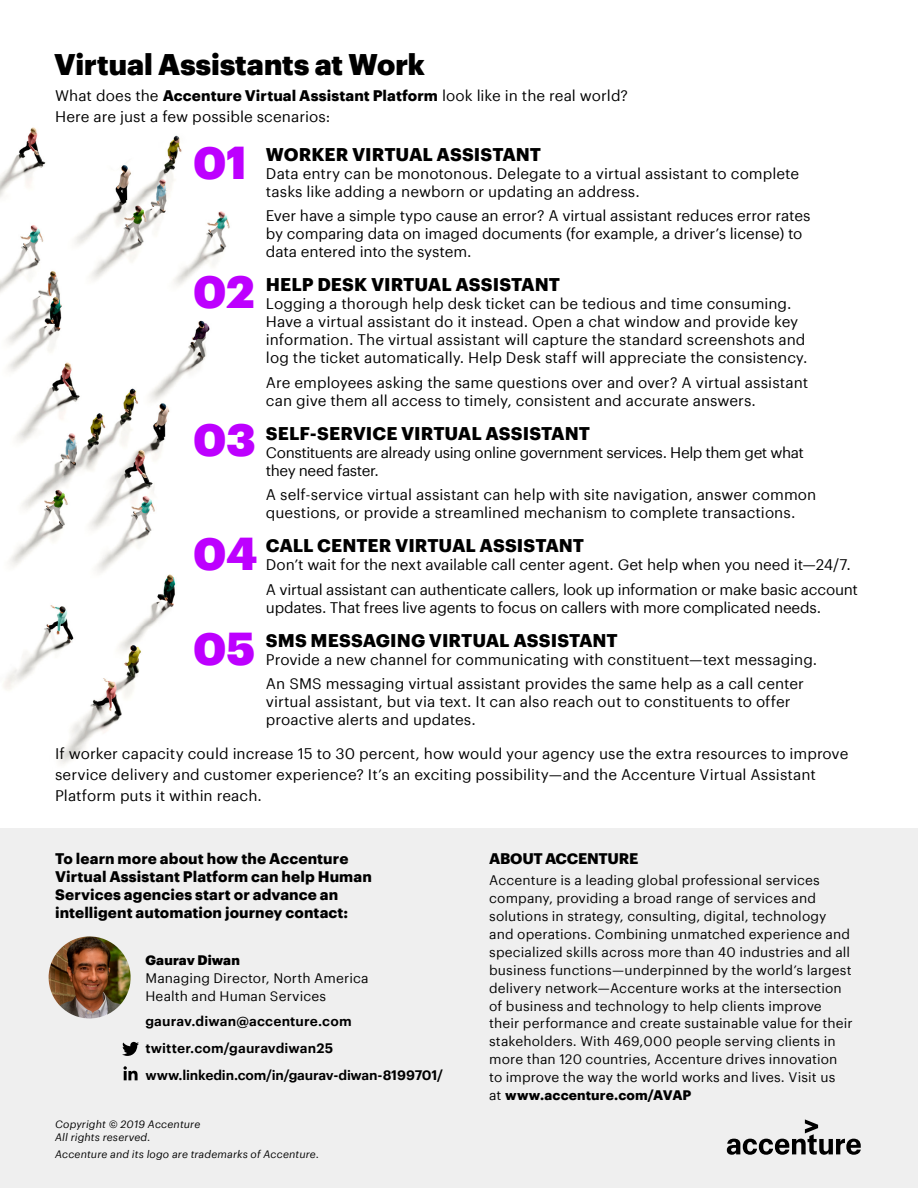
<style>
.page{position:relative;width:918px;height:1188px;background:#fff}
.page>*{position:absolute;margin:0;border:0;box-sizing:border-box;transform-origin:0 0}
.t1{font:900 45px/94.2px "Graphik";letter-spacing:-.005em;color:#bd00ff}
.t2{font:900 29.1px "Graphik";color:#000}
.t3{font:700 18px "Graphik";letter-spacing:-.005em;color:#000}
.t4{font:15px/18px "Graphik";color:#000}
.t5{font:700 15px/18px "Graphik";letter-spacing:.005em;color:#000}
.t6{font:15px/18px "Graphik";letter-spacing:-.025em;color:#000}
.t7{font:700 15px "Graphik";letter-spacing:-.02em;color:#000}
.t8{font:13.5px/18px "Graphik";letter-spacing:.01em;color:#000}
.t9{font:600 13.5px/27px "Graphik";letter-spacing:.005em;color:#000}
.t10{font:900 13.5px "Graphik";letter-spacing:.015em;color:#000}
.t11{font:italic 10.5px/13.5px "Graphik";letter-spacing:.015em;color:#000}
.s1{font-weight:700}
</style>
<div class="page">
<img style="left:0;top:127px;width:266px;height:702px">
<div style="left:0;top:829px;width:918px;height:359px;background:#efefef"></div>
<svg style="left:727px;top:1119px;width:134px;height:36px"></svg>
<img style="left:49px;top:936px;width:82px;height:82px;border-radius:41px">
<svg style="left:123px;top:1066px;width:15px;height:14px"></svg>
<svg style="left:122px;top:1042px;width:17px;height:14px"></svg>
<h2 class="t2" style="left:54px;top:42px;width:372px">Virtual Assistants at Work</h2>
<p class="t4" style="left:55px;top:83px;width:575px;line-height:21px">What does the <span class="s1">Accenture Virtual Assistant Platform</span> look like in the real world?<br>Here are just a few possible scenarios:</p>
<h1 class="t1" style="left:193px;top:111px;width:55px">01</h1>
<h1 class="t1" style="left:193px;top:241px;width:63px">02</h1>
<h1 class="t1" style="left:193px;top:388px;width:64px">03</h1>
<h1 class="t1" style="left:193px;top:503px;width:66px">04<br>05</h1>
<p class="t3" style="left:266px;top:140px;width:277px">WORKER VIRTUAL ASSISTANT</p>
<p class="t4" style="left:266px;top:163px;width:535px">Data entry can be monotonous. Delegate to a virtual assistant to complete tasks like adding a newborn or updating an address.</p>
<p class="t4" style="left:266px;top:206px;width:546px">Ever have a simple typo cause an error? A virtual assistant reduces error rates by comparing data on imaged documents (for example, a driver’s license) to data entered into the system.</p>
<p class="t3" style="left:266px;top:271px;width:296px">HELP DESK VIRTUAL ASSISTANT</p>
<p class="t4" style="left:266px;top:293px;width:543px">Logging a thorough help desk ticket can be tedious and time consuming.<br>Have a virtual assistant do it instead. Open a chat window and provide key information. The virtual assistant will capture the standard screenshots and log the ticket automatically. Help Desk staff will appreciate the consistency.</p>
<p class="t4" style="left:266px;top:372px;width:544px">Are employees asking the same questions over and over? A virtual assistant can give them all access to timely, consistent and accurate answers.</p>
<p class="t3" style="left:266px;top:419px;width:326px">SELF-SERVICE VIRTUAL ASSISTANT</p>
<p class="t6" style="left:266px;top:442px;width:540px">Constituents are already using online government services. Help them get what they need faster.</p>
<p class="t4" style="left:266px;top:485px;width:552px">A self-service virtual assistant can help with site navigation, answer common questions, or provide a streamlined mechanism to complete transactions.</p>
<p class="t3" style="left:266px;top:532px;width:320px">CALL CENTER VIRTUAL ASSISTANT</p>
<p class="t4" style="left:266px;top:551px;width:594px;line-height:24.8px">Don’t wait for the next available call center agent. Get help when you need it—24/7.<br>A virtual assistant can authenticate callers, look up information or make basic account</p>
<p class="t4" style="left:266px;top:597px;width:557px">updates. That frees live agents to focus on callers with more complicated needs.</p>
<p class="t3" style="left:266px;top:626px;width:353px">SMS MESSAGING VIRTUAL ASSISTANT</p>
<p class="t4" style="left:266px;top:646px;width:553px;line-height:24.8px">Provide a new channel for communicating with constituent—text messaging.<br>An SMS messaging virtual assistant provides the same help as a call center</p>
<p class="t4" style="left:266px;top:692px;width:526px">virtual assistant, but via text. It can also reach out to constituents to offer proactive alerts and updates.</p>
<p class="t4" style="left:55px;top:741px;width:795px;line-height:21px">If worker capacity could increase 15 to 30 percent, how would your agency use the extra resources to improve service delivery and customer experience? It’s an exciting possibility—and the Accenture Virtual Assistant<br>Platform puts it within reach.</p>
<p class="t5" style="left:55px;top:849px;width:318px">To learn more about how the Accenture Virtual Assistant Platform can help Human Services agencies start or advance an intelligent automation journey contact:</p>
<p class="t10" style="left:145px;top:950px;width:96px">Gaurav Diwan</p>
<p class="t8" style="left:145px;top:968px;width:225px">Managing Director, North America<br>Health and Human Services</p>
<p class="t9" style="left:145px;top:1006px;width:299px">gaurav.diwan@accenture.com twitter.com/gauravdiwan25 www.linkedin.com/in/gaurav-diwan-8199701/</p>
<p class="t11" style="left:55px;top:1116px;width:147px">Copyright © 2019 Accenture<br>All rights reserved.</p>
<p class="t11" style="left:55px;top:1146px;width:266px">Accenture and its logo are trademarks of Accenture.</p>
<p class="t7" style="left:489px;top:847px;width:151px">ABOUT ACCENTURE</p>
<p class="t8" style="left:489px;top:870px;width:365px">Accenture is a leading global professional services company, providing a broad range of services and solutions in strategy, consulting, digital, technology and operations. Combining unmatched experience and specialized skills across more than 40 industries and all business functions—underpinned by the world’s largest delivery network—Accenture works at the intersection of business and technology to help clients improve their performance and create sustainable value for their stakeholders. With 469,000 people serving clients in more than 120 countries, Accenture drives innovation to improve the way the world works and lives. Visit us<br>at <span class="s1">www.accenture.com/AVAP</span></p>
</div>
